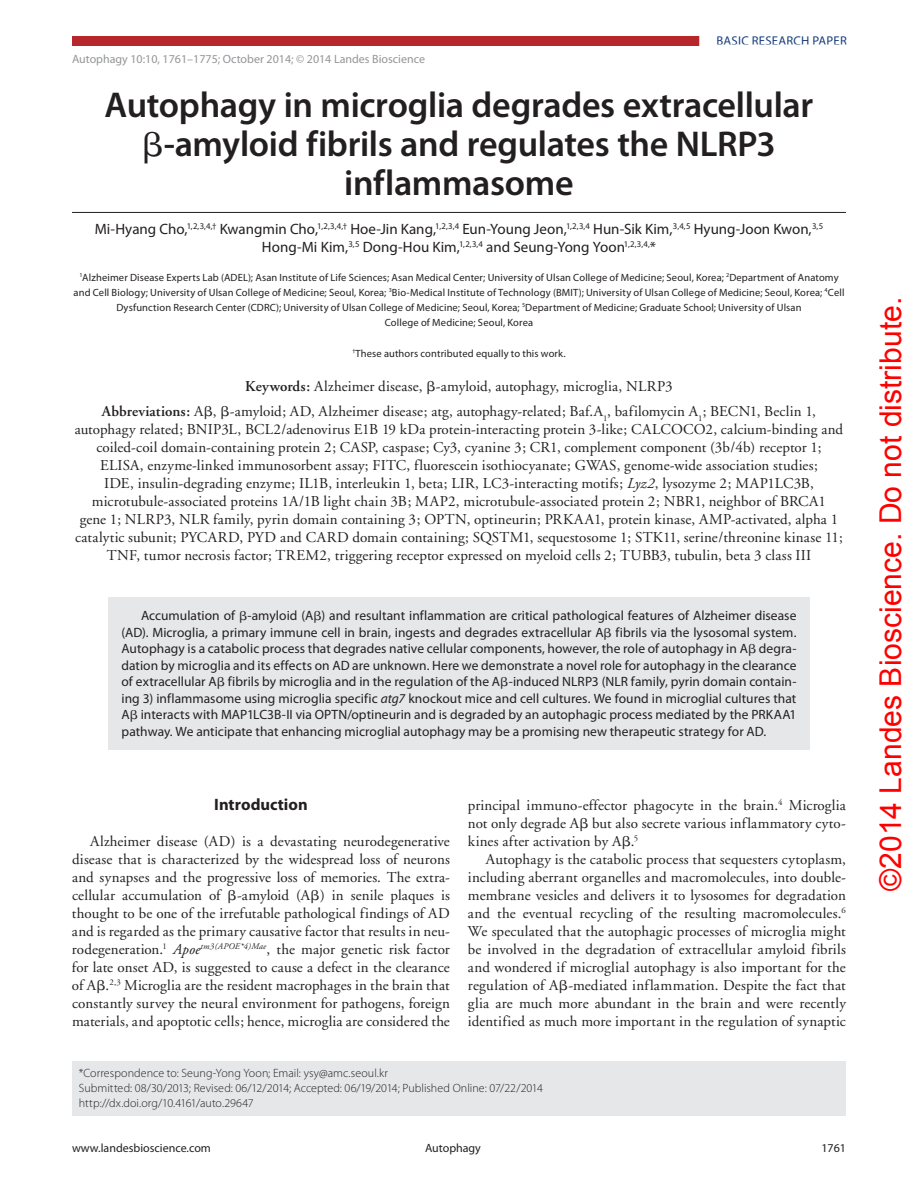
<style>
.page{position:relative;width:918px;height:1188px;background:#fff}
.page>*{position:absolute;margin:0;border:0;box-sizing:border-box;transform-origin:0 0}
.t1{font:600 36px/39px "Myriad Pro";letter-spacing:-.01em;color:#231f20;text-align:center}
.t2{font:30.15px "Arial";color:#f00}
.t3{font:700 16.5px "Myriad Pro";color:#231f20}
.t4{font:15px/18px "Adobe Garamond";letter-spacing:.01em;color:#231f20;text-align:justify}
.t5{font:15px/18px "Myriad Pro";color:#231f20;text-align:center}
.t6{font:13.5px/16.5px "Myriad Pro";letter-spacing:.005em;color:#231f20;text-align:justify}
.t7{font:12.75px "Myriad Pro";letter-spacing:.02em;color:#193f7c}
.t8{font:300 12px/15px "Myriad Pro";color:#231f20}
.t9{font:12px "Myriad Pro";color:#939598}
.t10{font:12px "Myriad Pro";color:#231f20}
.t11{font:10.5px/15px "Myriad Pro";letter-spacing:.015em;color:#231f20;text-align:center}
.s1{font-family:"Universal Std Greekw Math Pi";font-weight:400}
.s2{font-weight:600}
.s3{font-family:"Universal Std Greekw Math Pi"}
.s4{font-style:italic}
</style>
<div class="page">
<div style="left:72px;top:36px;width:774px;height:10px;background:#b7262b"></div>
<svg style="left:699px;top:36px;width:147px;height:10px"></svg>
<div style="left:72px;top:1061px;width:774px;height:55px;background:#e6e7e9"></div>
<hr style="left:72px;top:212px;width:774px;height:1px;background:#231f20">
<div style="left:108px;top:597px;width:702px;height:153px;background:#e6e7e9"></div>
<p class="t9" style="left:72px;top:52px;width:355px">Autophagy 10:10, 1761–1775; October 2014; © 2014 Landes Bioscience</p>
<p class="t7" style="left:716px;top:32px;width:129px">Basic Research Paper</p>
<h1 class="t1" style="left:105px;top:85px;width:710px">Autophagy in microglia degrades extracellular <span class="s1">β</span>-amyloid fibrils and regulates the NLRP3 inflammasome</h1>
<p class="t5" style="left:95px;top:220px;width:730px">Mi-Hyang Cho,<sup>1,2,3,4,†</sup> Kwangmin Cho,<sup>1,2,3,4,†</sup> Hoe-Jin Kang,<sup>1,2,3,4</sup> Eun-Young Jeon,<sup>1,2,3,4</sup> Hun-Sik Kim,<sup>3,4,5</sup> Hyung-Joon Kwon,<sup>3,5<br></sup>Hong-Mi Kim,<sup>3,5</sup> Dong-Hou Kim,<sup>1,2,3,4</sup> and Seung-Yong Yoon<sup>1,2,3,4,</sup>*</p>
<p class="t11" style="left:74px;top:269px;width:772px"><sup>1</sup>Alzheimer Disease Experts Lab (ADEL); Asan Institute of Life Sciences; Asan Medical Center; University of Ulsan College of Medicine; Seoul, Korea; <sup>2</sup>Department of Anatomy and Cell Biology; University of Ulsan College of Medicine; Seoul, Korea; <sup>3</sup>Bio-Medical Institute of Technology (BMIT); University of Ulsan College of Medicine; Seoul, Korea; <sup>4</sup>Cell Dysfunction Research Center (CDRC); University of Ulsan College of Medicine; Seoul, Korea; <sup>5</sup>Department of Medicine; Graduate School; University of Ulsan<br>College of Medicine; Seoul, Korea</p>
<p class="t11" style="left:352px;top:346px;width:215px"><sup>†</sup>These authors contributed equally to this work.</p>
<p class="t4" style="left:102px;top:374px;width:716px;line-height:24.8px;text-align:center"><span class="s2">Keywords:</span> Alzheimer disease, <span class="s3">β</span>-amyloid, autophagy, microglia, NLRP3<br><span class="s2">Abbreviations:</span> A<span class="s3">β</span>, <span class="s3">β</span>-amyloid; AD, Alzheimer disease; atg, autophagy-related; Baf.A<sub>1</sub>, bafilomycin A<sub>1</sub>; BECN1, Beclin 1,</p>
<p class="t4" style="left:75px;top:420px;width:770px;text-align:center">autophagy related; BNIP3L, BCL2/adenovirus E1B 19 kDa protein-interacting protein 3-like; CALCOCO2, calcium-binding and coiled-coil domain-containing protein 2; CASP, caspase; Cy3, cyanine 3; CR1, complement component (3b/4b) receptor 1; ELISA, enzyme-linked immunosorbent assay; FITC, fluorescein isothiocyanate; GWAS, genome-wide association studies;<br>IDE, insulin-degrading enzyme; IL1B, interleukin 1, beta; LIR, LC3-interacting motifs; <span class="s4">Lyz2</span>, lysozyme 2; MAP1LC3B, microtubule-associated proteins 1A/1B light chain 3B; MAP2, microtubule-associated protein 2; NBR1, neighbor of BRCA1<br>gene 1; NLRP3, NLR family, pyrin domain containing 3; OPTN, optineurin; PRKAA1, protein kinase, AMP-activated, alpha 1 catalytic subunit; PYCARD, PYD and CARD domain containing; SQSTM1, sequestosome 1; STK11, serine/threonine kinase 11; TNF, tumor necrosis factor; TREM2, triggering receptor expressed on myeloid cells 2; TUBB3, tubulin, beta 3 class III</p>
<p class="t6" style="left:122px;top:607px;width:677px;text-indent:19px">Accumulation of <span class="s3">β</span>-amyloid (A<span class="s3">β</span>) and resultant inflammation are critical pathological features of Alzheimer disease (AD). Microglia, a primary immune cell in brain, ingests and degrades extracellular A<span class="s3">β</span> fibrils via the lysosomal system.<br>Autophagy is a catabolic process that degrades native cellular components, however, the role of autophagy in A<span class="s3">β</span> degra&shy;dation by microglia and its effects on AD are unknown. Here we demonstrate a novel role for autophagy in the clearance of extracellular A<span class="s3">β</span> fibrils by microglia and in the regulation of the A<span class="s3">β</span>-induced NLRP3 (NLR family, pyrin domain contain&shy;ing 3) inflammasome using microglia specific <span class="s4">atg7</span> knockout mice and cell cultures. We found in microglial cultures that A<span class="s3">β</span> interacts with MAP1LC3B-II via OPTN/optineurin and is degraded by an autophagic process mediated by the PRKAA 1 pathway. We anticipate that enhancing microglial autophagy may be a promising new therapeutic strategy for AD.</p>
<p class="t3" style="left:214px;top:794px;width:95px">Introduction</p>
<p class="t4" style="left:72px;top:833px;width:380px;text-indent:18px">Alzheimer disease (AD) is a devastating neurodegenerative disease that is characterized by the widespread loss of neurons and synapses and the progressive loss of memories. The extra&shy;cellular accumulation of <span class="s3">β</span>-amyloid (A<span class="s3">β</span>) in senile plaques is thought to be one of the irrefutable pathological findings of AD and is regarded as the primary causative factor that results in neu&shy;rodegeneration.<sup>1</sup> <span class="s4">Apoe</span><sup>tm3(APOE*4)Mae</sup>, the major genetic risk factor for late onset AD, is suggested to cause a defect in the clearance of A<span class="s3">β</span>.<sup>2,3</sup> Microglia are the resident macrophages in the brain that constantly survey the neural environment for pathogens, foreign materials, and apoptotic cells; hence, microglia are considered the</p>
<p class="t4" style="left:468px;top:797px;width:379px">principal immuno-effector phagocyte in the brain.<sup>4</sup> Microglia not only degrade A<span class="s3">β</span> but also secrete various inflammatory cyto&shy;kines after activation by A<span class="s3">β</span>.<sup>5</sup></p>
<p class="t4" style="left:468px;top:851px;width:380px;text-indent:18px">Autophagy is the catabolic process that sequesters cytoplasm, including aberrant organelles and macromolecules, into double&shy;membrane vesicles and delivers it to lysosomes for degradation and the eventual recycling of the resulting macromolecules.<sup>6<br></sup>We speculated that the autophagic processes of microglia might be involved in the degradation of extracellular amyloid fibrils and wondered if microglial autophagy is also important for the regulation of A<span class="s3">β</span>-mediated inflammation. Despite the fact that glia are much more abundant in the brain and were recently identified as much more important in the regulation of synaptic</p>
<p class="t8" style="left:79px;top:1065px;width:466px">*Correspondence to: Seung-Yong Yoon; Email: ysy@amc.seoul.kr<br>Submitted: 08/30/2013; Revised: 06/12/2014; Accepted: 06/19/2014; Published Online: 07/22/2014 http://dx.doi.org/10.4161/auto.29647</p>
<p class="t10" style="left:72px;top:1141px;width:251px">www.landesbioscience.com A</p>
<p class="t10" style="left:432px;top:1141px;width:50px">utophagy</p>
<p class="t10" style="left:821px;top:1141px;width:26px">1761</p>
<h2 class="t2" style="left:871px;top:891px;width:595px;rotate:-90deg">©2014 Landes Bioscience. Do not distribute.</h2>
</div>
